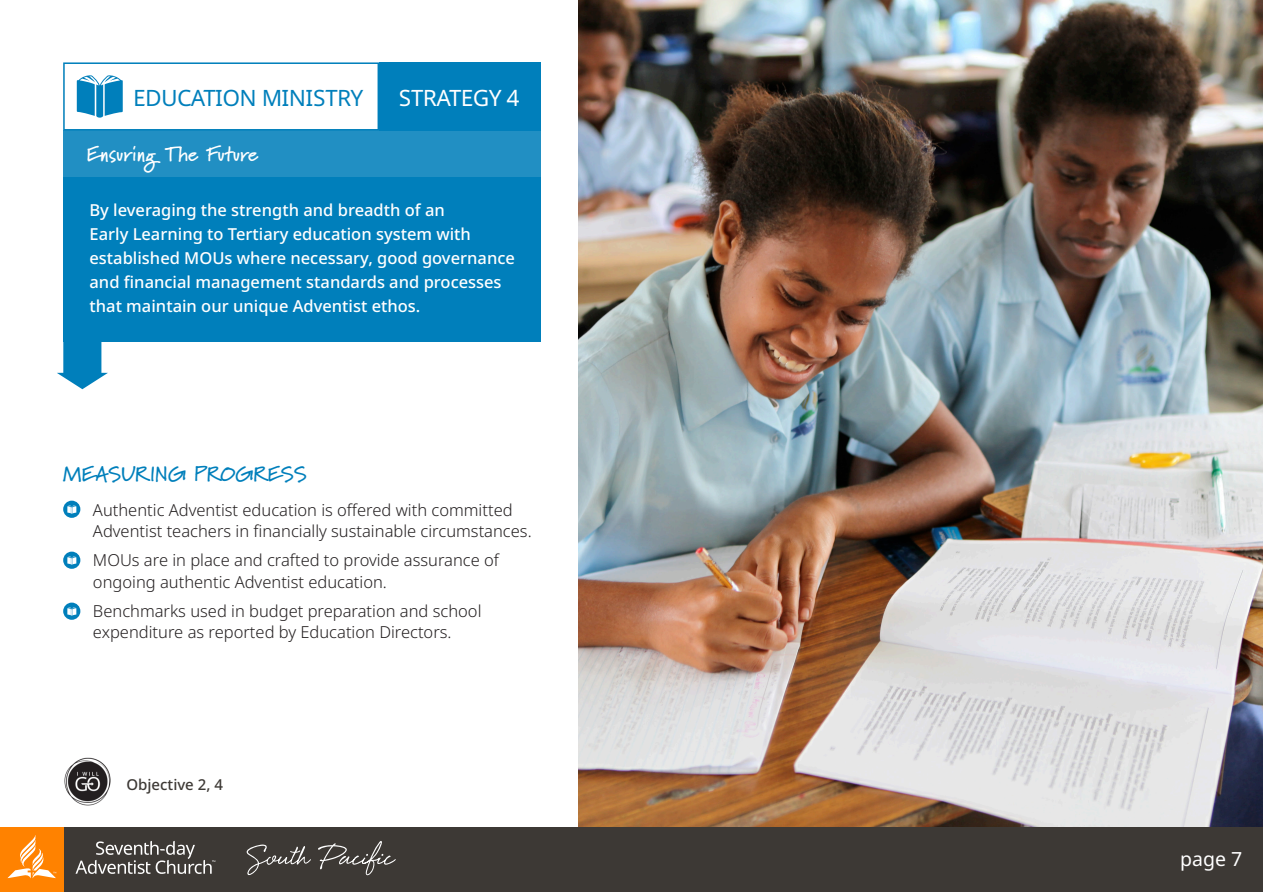
<style>
.page{position:relative;width:1264px;height:894px;background:#fff}
.page>*{position:absolute;margin:0;border:0;box-sizing:border-box;transform-origin:0 0}
.t1{font:22.5px "Advent Sans SPD";color:#007fbb}
.t2{font:22.5px "Advent Sans SPD";color:#fff}
.t3{font:700 21px "Marydale";color:#fff}
.t4{font:700 21px "Marydale";letter-spacing:-.005em;color:#007fbb}
.t5{font:19.5px "Noto Sans";color:#fff}
.t6{font:300 16.5px/21px "Noto Sans";color:#231f20}
.t7{font:500 16.5px/24px "Noto Sans";color:#fff}
.List_Paragraph{font:500 15px "Noto Sans";color:#3d3935}
</style>
<div class="page">
<svg style="left:57px;top:341px;width:51px;height:48px"></svg>
<div style="left:63px;top:130px;width:478px;height:211px;background:#007fbb"></div>
<div style="left:63px;top:130px;width:478px;height:47px;background:#218fc3"></div>
<img style="left:578px;top:0;width:684px;height:826px">
<div style="left:379px;top:62px;width:162px;height:68px;background:#007fbb"></div>
<div style="left:63px;top:62px;width:316px;height:68px;border:2px solid #007fbb"></div>
<svg style="left:77px;top:75px;width:46px;height:43px"></svg>
<svg style="left:63px;top:500px;width:17px;height:17px"></svg>
<svg style="left:63px;top:551px;width:17px;height:17px"></svg>
<svg style="left:63px;top:602px;width:17px;height:17px"></svg>
<div style="left:56px;top:826px;width:1206px;height:65px;background:#3d3935"></div>
<div style="left:0;top:826px;width:64px;height:65px;background:#ff8200"></div>
<svg style="left:8px;top:835px;width:48px;height:43px"></svg>
<svg style="left:76px;top:841px;width:139px;height:32px"></svg>
<svg style="left:247px;top:841px;width:149px;height:33px"></svg>
<img style="left:64px;top:757px;width:47px;height:49px">
<svg style="left:67px;top:505px;width:9px;height:11px"></svg>
<svg style="left:67px;top:556px;width:9px;height:11px"></svg>
<svg style="left:67px;top:607px;width:9px;height:10px"></svg>
<p class="t1" style="left:133px;top:81px;width:231px">EDUCATION MINISTRY</p>
<p class="t2" style="left:399px;top:81px;width:122px">STRATEGY 4</p>
<p class="t3" style="left:87px;top:142px;width:173px">Ensuring The Future</p>
<p class="t7" style="left:89px;top:198px;width:427px">By leveraging the strength and breadth of an<br>Early Learning to Tertiary education system with established MOUs where necessary, good governance and financial management standards and processes that maintain our unique Adventist ethos.</p>
<p class="t4" style="left:63px;top:461px;width:245px">MEASURING PROGRESS</p>
<p class="t6" style="left:93px;top:499px;width:440px;text-indent:-30px">• Authentic Adventist education is offered with committed<br>Adventist teachers in financially sustainable circumstances.</p>
<p class="t6" style="left:93px;top:550px;width:407px;text-indent:-30px">• MOUs are in place and crafted to provide assurance of ongoing authentic Adventist education.</p>
<p class="t6" style="left:63px;top:600px;width:420px;text-align:center">• Benchmarks used in budget preparation and school expenditure as reported by Education Directors.</p>
<p class="List_Paragraph" style="left:126px;top:773px;width:98px">Objective 2, 4</p>
<p class="t5" style="left:1180px;top:844px;width:64px">page 7</p>
</div>
